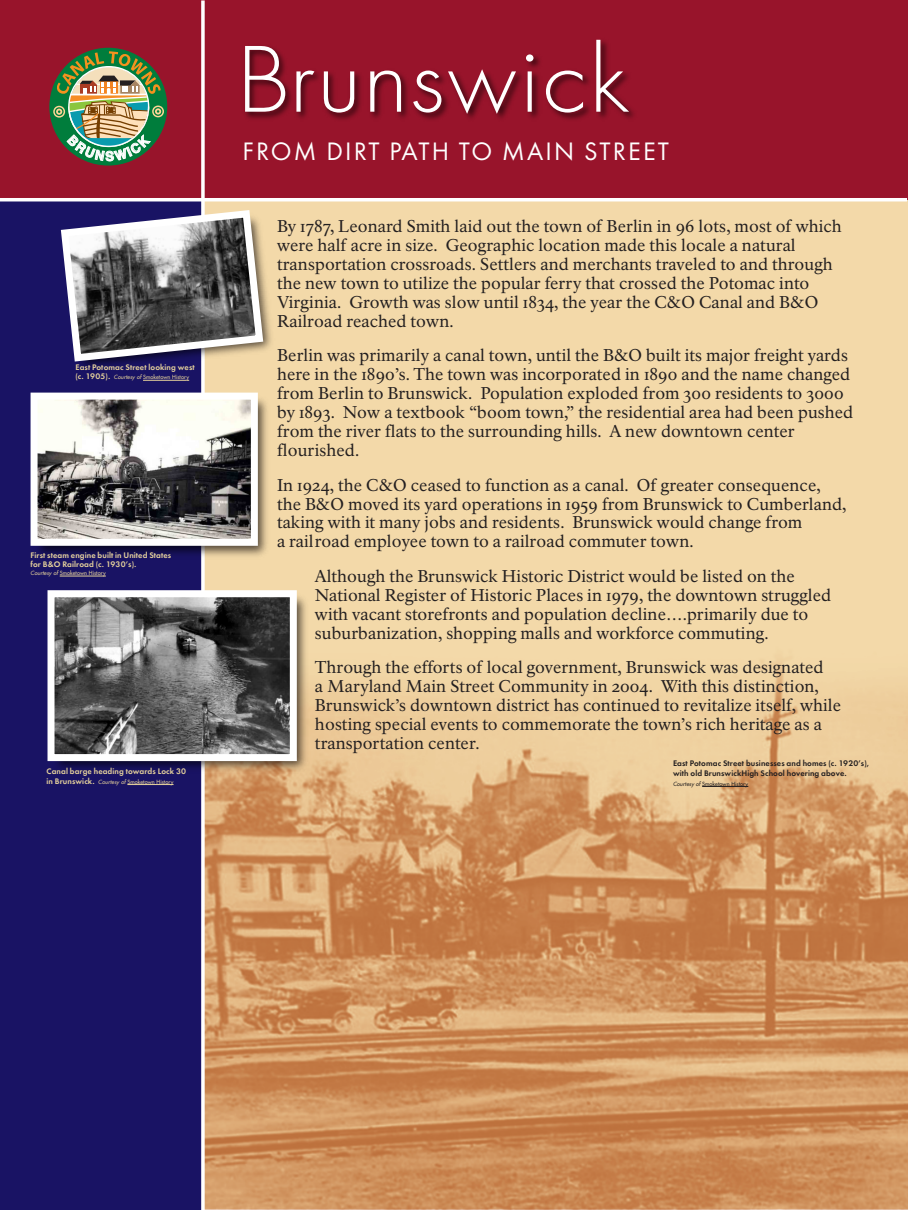
<style>
.page{position:relative;width:908px;height:1210px;background:#fff}
.page>*{position:absolute;margin:0;border:0;box-sizing:border-box;transform-origin:0 0}
.t1{font:300 87.15px "Futura";letter-spacing:.03em;color:#fff;scale:1.05 1}
.t2{font:26.25px "Futura";letter-spacing:.085em;color:#fff}
.t3{font:16.8px/18.9px "NPS Rawlinson";letter-spacing:.005em;color:#231f20}
.t4{font:8.4px/9.8px "Futura Dem Bld";letter-spacing:.01em;color:#e6d29c}
.t5{font:8.4px/9.8px "Futura Dem Bld";letter-spacing:.01em;color:#231f20}
.t6{font:5.6px "Futura";letter-spacing:.01em;color:#e6d29c}
.t7{font:5.6px "Futura";letter-spacing:.01em;color:#231f20}
.s1{font-family:"Futura Dem Bld";font-size:8.4px}
.s2{font-style:italic}
</style>
<div class="page">
<div style="left:0;top:0;width:906px;height:1209px;background:#f3d9a9"></div>
<img style="left:205px;top:486px;width:702px;height:724px">
<div style="left:0;top:200px;width:203px;height:1010px;background:#191364"></div>
<div style="left:0;top:0;width:906px;height:200px;background:#98142b"></div>
<svg style="left:201px;top:0;width:4px;height:1210px;background:#f1e9ea"></svg>
<hr style="left:0;top:198px;width:906px;height:3px;background:#fff">
<img style="left:245px;top:41px;width:389px;height:79px">
<div style="left:49px;top:48px;width:118px;height:118px;background:#007d3c;border-radius:50%"></div>
<img style="left:84px;top:301px;width:187px;height:74px">
<svg style="left:60px;top:206px;width:207px;height:159px"></svg>
<img style="left:49px;top:591px;width:262px;height:184px">
<img style="left:55px;top:598px;width:234px;height:155px">
<div style="left:47px;top:590px;width:250px;height:171px;border:7px solid #fff"></div>
<img style="left:30px;top:393px;width:242px;height:169px">
<img style="left:39px;top:400px;width:211px;height:138px">
<div style="left:31px;top:392px;width:227px;height:154px;border:7px solid #fff"></div>
<hr style="left:127px;top:784px;width:46px;height:1px;background:#e6d29c">
<hr style="left:60px;top:576px;width:46px;height:1px;background:#e6d29c">
<hr style="left:702px;top:786px;width:46px;height:1px;background:#231f20">
<hr style="left:143px;top:380px;width:43px;height:1px;background:#e6d29c">
<svg style="left:53px;top:51px;width:111px;height:110px"></svg>
<p class="t4" style="left:75px;top:363px;width:121px">East Potomac Street looking west</p>
<p class="t6" style="left:75px;top:374px;width:115px"><span class="s1">(c. 1905).</span> <span class="s2">Courtesy of</span> Smoketown History</p>
<p class="t4" style="left:31px;top:551px;width:142px">First steam engine built in United States for B&amp;O Railroad (c. 1930’s).</p>
<p class="t6" style="left:31px;top:569px;width:77px"><span class="s2">Courtesy of</span> Smoketown History</p>
<p class="t4" style="left:47px;top:767px;width:141px">Canal barge heading towards Lock 30</p>
<p class="t6" style="left:47px;top:778px;width:128px"><span class="s1">in Brunswick.</span> <span class="s2">Courtesy of</span> Smoketown History</p>
<h1 class="t1" style="left:237px;top:24px;width:373px">Brunswick</h1>
<h2 class="t2" style="left:242px;top:133px;width:428px">FROM DIRT PATH TO MAIN STREET</h2>
<p class="t3" style="left:277px;top:217px;width:566px">By 1787, Leonard Smith laid out the town of Berlin in 96 lots, most of which were half acre in size. Geographic location made this locale a natural transportation crossroads. Settlers and merchants traveled to and through the new town to utilize the popular ferry that crossed the Potomac into Virginia. Growth was slow until 1834, the year the C&amp;O Canal and B&amp;O Railroad reached town.</p>
<p class="t3" style="left:277px;top:346px;width:577px">Berlin was primarily a canal town, until the B&amp;O built its major freight yards here in the 1890’s. The town was incorporated in 1890 and the name changed from Berlin to Brunswick. Population exploded from 300 residents to 3000 by 1893. Now a textbook “boom town,” the residential area had been pushed from the river flats to the surrounding hills. A new downtown center flourished.</p>
<p class="t3" style="left:277px;top:475px;width:570px">In 1924, the C&amp;O ceased to function as a canal. Of greater consequence, the B&amp;O moved its yard operations in 1959 from Brunswick to Cumberland, taking with it many jobs and residents. Brunswick would change from<br>a rail road employee town to a railroad commuter town.</p>
<p class="t3" style="left:315px;top:567px;width:517px">Although the Brunswick Historic District would be listed on the National Register of Historic Places in 1979, the downtown struggled with vacant storefronts and population decline….primarily due to suburbanization, shopping malls and workforce commuting.</p>
<p class="t3" style="left:315px;top:658px;width:527px">Through the efforts of local government, Brunswick was designated<br>a Maryland Main Street Community in 2004. With this distinction, Brunswick’s downtown district has continued to revitalize itself, while hosting special events to commemorate the town’s rich heritage as a transportation center.</p>
<p class="t5" style="left:672px;top:759px;width:197px">East Potomac Street businesses and homes (c. 1920’s), with old BrunswickHigh School hovering above.</p>
<p class="t7" style="left:672px;top:780px;width:77px"><span class="s2">Courtesy of</span> Smoketown History</p>
</div>
